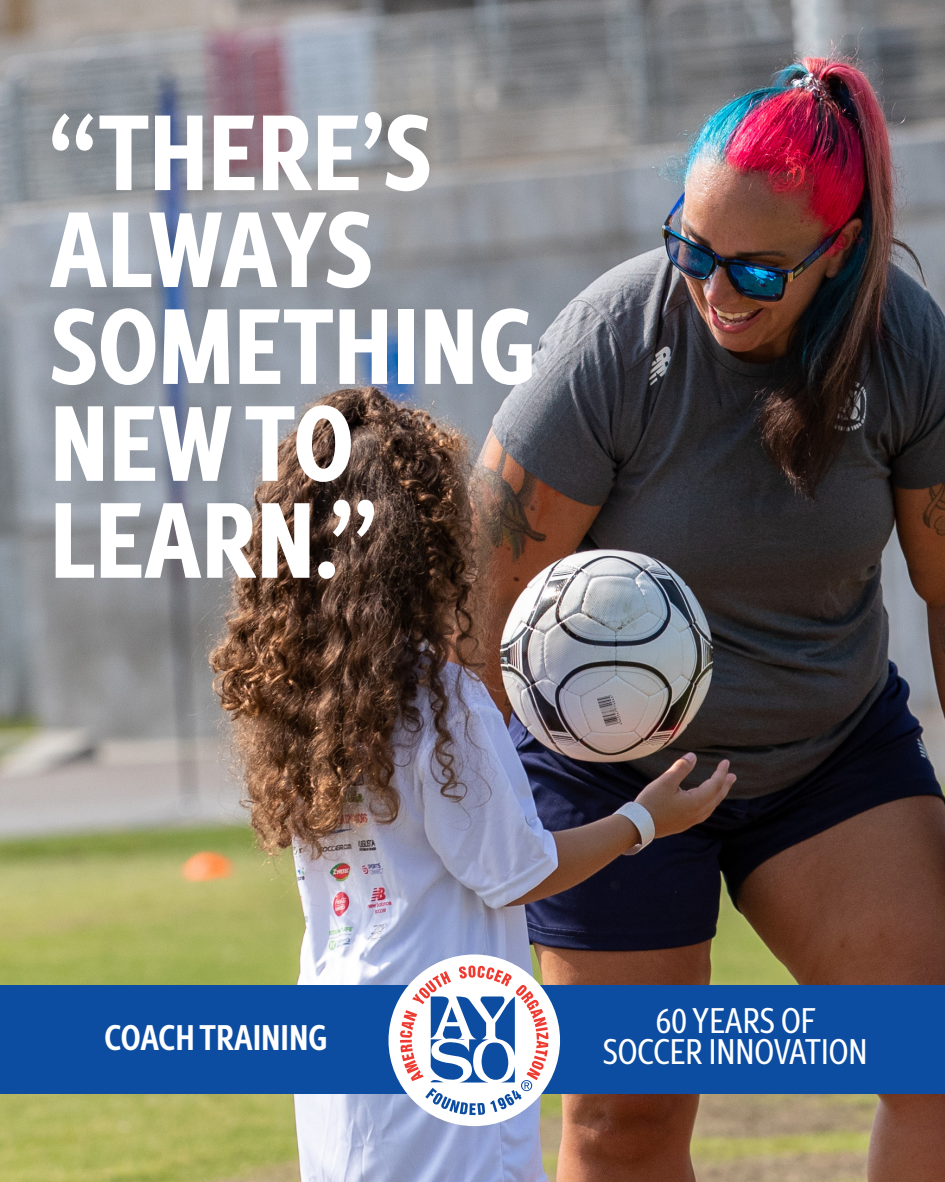
<style>
.page{position:relative;width:945px;height:1182px;background:#fff}
.page>*{position:absolute;margin:0;border:0;box-sizing:border-box;transform-origin:0 0}
.t1{font:800 104.91px "Rival Sans Narrow";color:#fff}
.t2{font:35px "Rival Sans Narrow";color:#fff}
.t3{font:700 35px "Rival Sans Narrow";color:#fff}
</style>
<div class="page">
<img style="left:0;top:0;width:945px;height:1181px">
<div style="left:0;top:984px;width:945px;height:109px;background:#0d4da1"></div>
<div style="left:389px;top:954px;width:171px;height:171px;background:#fff;border-radius:50%"></div>
<svg style="left:400px;top:965px;width:148px;height:149px"></svg>
<p class="t1" style="left:50px;top:71px;width:383px">“THERE’S</p>
<p class="t1" style="left:50px;top:168px;width:325px">ALWAYS</p>
<p class="t1" style="left:50px;top:265px;width:487px">SOMETHING</p>
<p class="t1" style="left:50px;top:362px;width:305px">NEW TO</p>
<p class="t1" style="left:50px;top:459px;width:328px">LEARN.”</p>
<p class="t3" style="left:105px;top:1011px;width:224px">COACH TRAINING</p>
<p class="t2" style="left:656px;top:995px;width:161px">60 YEARS OF</p>
<p class="t2" style="left:603px;top:1026px;width:266px">SOCCER INNOVATION</p>
</div>
